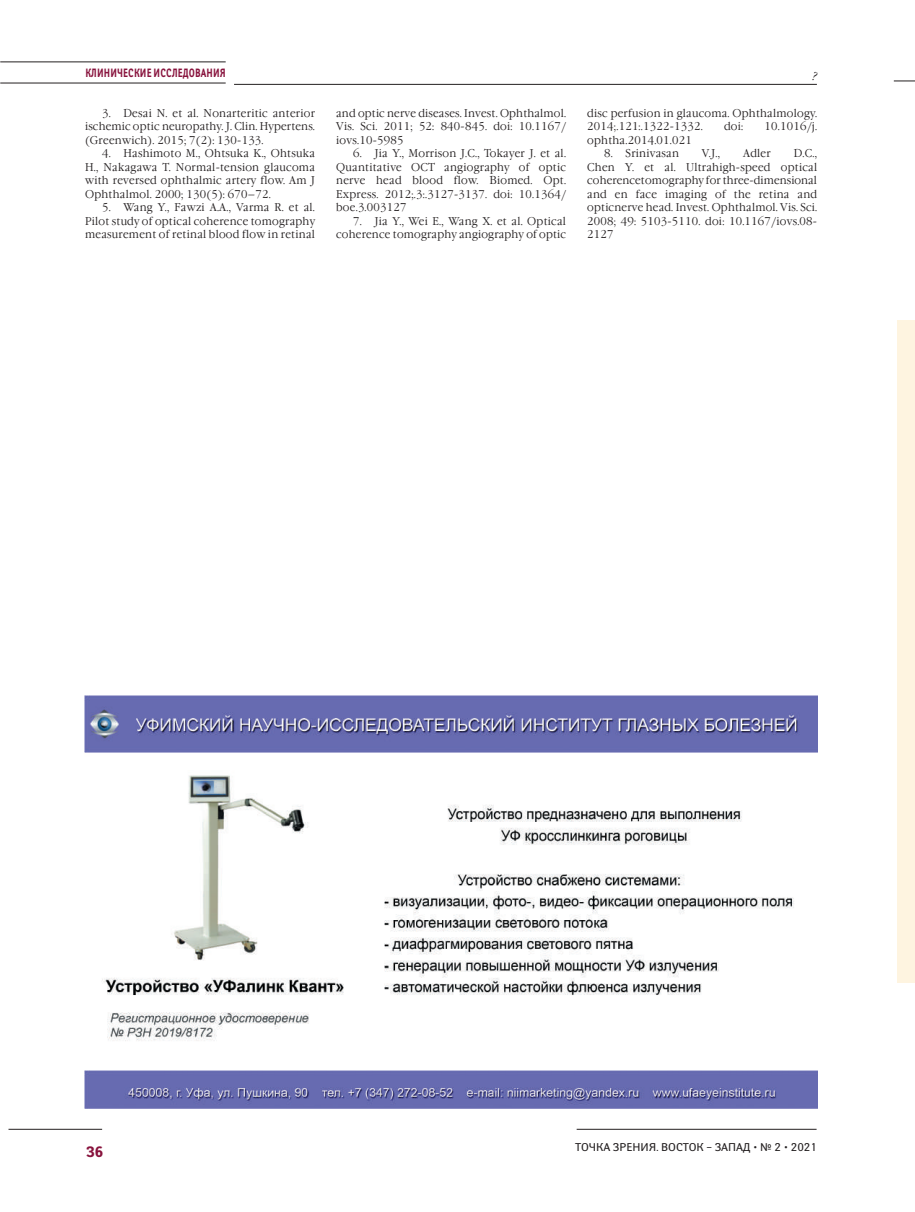
<style>
.page{position:relative;width:915px;height:1212px;background:#fff}
.page>*{position:absolute;margin:0;border:0;box-sizing:border-box;transform-origin:0 0}
.t1{font:700 15px "Yanus C";color:#88133d}
.t2{font:700 12px "Yanus C";letter-spacing:.015em;color:#88133d;scale:.71 1}
.t3{font:11.25px/13.5px "Garamond C";letter-spacing:.025em;color:#231f20;text-align:justify;scale:.93 1}
.t4{font:11.25px "Yanus C";color:#231f20}
.t5{font:italic 11.25px "Garamond C";color:#231f20}
</style>
<div class="page">
<hr style="left:576px;top:1129px;width:240px;height:1px;background:#231f20">
<hr style="left:9px;top:1129px;width:93px;height:1px;background:#231f20">
<hr style="left:234px;top:84px;width:582px;height:1px;background:#231f20">
<hr style="left:0;top:62px;width:225px;height:1px;background:#231f20">
<hr style="left:0;top:83px;width:225px;height:1px;background:#231f20">
<div style="left:897px;top:320px;width:17px;height:663px;background:#fef4e0"></div>
<svg style="left:893px;top:81px;width:21px;height:1px"></svg>
<img style="left:85px;top:695px;width:732px;height:413px">
<p class="t2" style="left:85px;top:66px;width:199px">КЛИНИЧЕСКИЕ ИССЛЕДОВАНИЯ</p>
<p class="t5" style="left:812px;top:70px;width:6px">?</p>
<p class="t3" style="left:85px;top:106px;width:248px;text-indent:17px">3. Desai N. et al. Nonarteritic anterior ischemic optic neuropathy. J. Clin. Hypertens. (Greenwich). 2015; 7(2): 130-133.</p>
<p class="t3" style="left:85px;top:147px;width:248px;text-indent:17px">4. Hashimoto M., Ohtsuka K., Ohtsuka H., Nakagawa T. Normal-tension glaucoma with reversed ophthalmic artery flow. Am J Ophthalmol. 2000; 130(5): 670–72.</p>
<p class="t3" style="left:85px;top:201px;width:249px;text-indent:17px">5. Wang Y., Fawzi A.A., Varma R. et al.<br>Pilot study of optical coherence tomography measurement of retinal blood flow in retinal</p>
<p class="t3" style="left:336px;top:106px;width:248px">and optic nerve diseases. Invest. Ophthalmol.<br>Vis. Sci. 2011; 52: 840-845. doi: 10.1167/ iovs.10-5985</p>
<p class="t3" style="left:336px;top:147px;width:248px;text-indent:17px">6. Jia Y., Morrison J.C., Tokayer J. et al.<br>Quantitative OCT angiography of optic nerve head blood flow. Biomed. Opt.<br>Express. 2012;.3:.3127-3137. doi: 10.1364/ boe.3.003127</p>
<p class="t3" style="left:336px;top:214px;width:249px;text-align:right">7. Jia Y., Wei E., Wang X. et al. Optical coherence tomography angiography of optic</p>
<p class="t3" style="left:587px;top:106px;width:248px">disc perfusion in glaucoma. Ophthalmology.<br>2014;.121:.1322-1332.</p>
<p class="t3" style="left:723px;top:120px;width:22px">doi:</p>
<p class="t3" style="left:764px;top:120px;width:58px">10.1016/j.</p>
<p class="t3" style="left:587px;top:133px;width:114px">ophtha.2014.01.021</p>
<p class="t3" style="left:604px;top:147px;width:82px">8. Srinivasan</p>
<p class="t3" style="left:701px;top:147px;width:21px">V.J.,</p>
<p class="t3" style="left:742px;top:147px;width:31px">Adler</p>
<p class="t3" style="left:587px;top:147px;width:249px;text-indent:206px">D.C., Chen Y. et al. Ultrahigh-speed optical coherencetomography for three-dimensional and en face imaging of the retina and opticnerve head. Invest. Ophthalmol. Vis. Sci.<br>2008; 49: 5103-5110. doi: 10.1167/iovs.08- 2127</p>
<h1 class="t1" style="left:86px;top:1143px;width:20px">36</h1>
<p class="t4" style="left:575px;top:1140px;width:243px">ТОЧКА ЗРЕНИЯ. ВОСТОК – ЗАПАД • № 2 • 2021</p>
</div>
